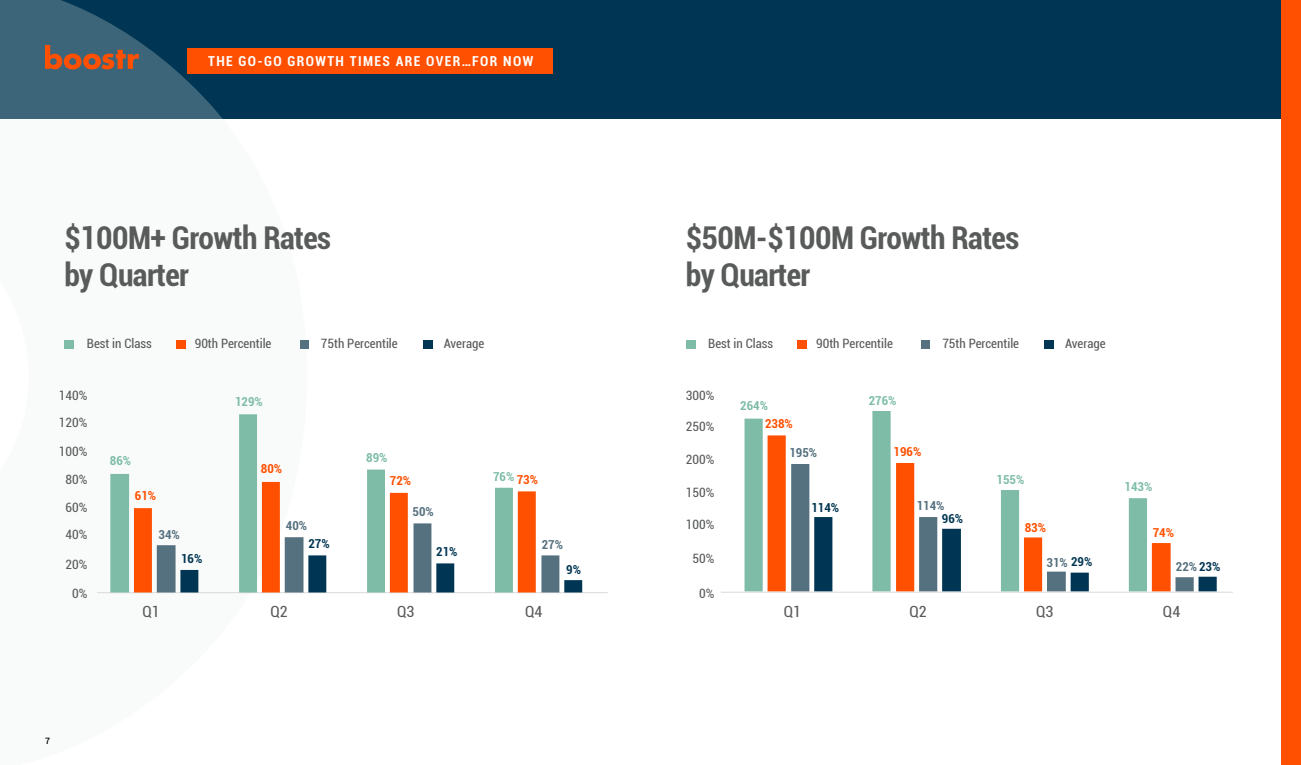
<style>
.page{position:relative;width:1301px;height:765px;background:#fff}
.page>*{position:absolute;margin:0;border:0;box-sizing:border-box;transform-origin:0 0}
.t1{font:700 condensed 31.38px/37.8px "Roboto";letter-spacing:-.02em;color:#595a5a}
.t2{font:condensed 15.38px "Roboto";color:#595a5a}
.t3{font:700 condensed 13.75px "Roboto";letter-spacing:.1em;color:#fff}
.t4{font:condensed 12.88px "Roboto";color:#595a5a}
.t5{font:700 condensed 12.38px "Roboto";color:#55707e}
.t6{font:700 condensed 12.38px "Roboto";color:#7ebca8}
.t7{font:700 condensed 12.38px "Roboto";color:#fe5000}
.t8{font:700 condensed 12.38px "Roboto";color:#003653}
.t9{font:500 8.75px "Roboto";color:#000}
.s1{color:#003653}
</style>
<div class="page">
<div style="left:0;top:0;width:1293px;height:118px;background:#003653"></div>
<div style="left:1281px;top:0;width:20px;height:765px;background:#fe5000"></div>
<svg style="left:0;top:0;width:307px;height:594px"></svg>
<svg style="left:45px;top:45px;width:94px;height:24px;background:#8f5b45"></svg>
<div style="left:187px;top:49px;width:365px;height:25px;background:#fe5000"></div>
<svg style="left:744px;top:411px;width:147px;height:181px"></svg>
<svg style="left:767px;top:435px;width:148px;height:157px"></svg>
<svg style="left:791px;top:464px;width:356px;height:128px"></svg>
<svg style="left:814px;top:517px;width:402px;height:75px"></svg>
<div style="left:686px;top:340px;width:9px;height:8px;background:#7ebca8"></div>
<div style="left:797px;top:340px;width:10px;height:8px;background:#fe5000"></div>
<div style="left:921px;top:340px;width:9px;height:8px;background:#55707e"></div>
<div style="left:1044px;top:340px;width:10px;height:8px;background:#003653"></div>
<hr style="left:721px;top:592px;width:512px;height:1px;background:#d8dad9">
<hr style="left:97px;top:592px;width:510px;height:1px;background:#d8dad9">
<div style="left:64px;top:340px;width:10px;height:8px;background:#7ebca8"></div>
<div style="left:176px;top:340px;width:10px;height:8px;background:#fe5000"></div>
<div style="left:300px;top:340px;width:9px;height:8px;background:#55707e"></div>
<div style="left:423px;top:340px;width:10px;height:8px;background:#003653"></div>
<svg style="left:110px;top:414px;width:275px;height:179px"></svg>
<svg style="left:134px;top:482px;width:402px;height:111px"></svg>
<svg style="left:157px;top:523px;width:425px;height:70px"></svg>
<p class="t3" style="left:208px;top:51px;width:326px">THE GO-GO GROWTH TIMES ARE OVER…FOR NOW</p>
<h1 class="t1" style="left:64px;top:217px;width:268px">$100M+ Growth Rates by Quarter</h1>
<p class="t4" style="left:87px;top:334px;width:66px">Best in Class</p>
<p class="t4" style="left:195px;top:334px;width:78px">90th Percentile</p>
<p class="t4" style="left:321px;top:334px;width:78px">75th Percentile</p>
<p class="t4" style="left:444px;top:334px;width:42px">Average</p>
<p class="t4" style="left:59px;top:387px;width:30px">140%</p>
<p class="t4" style="left:59px;top:414px;width:30px">120%</p>
<p class="t4" style="left:59px;top:442px;width:30px">100%</p>
<p class="t4" style="left:65px;top:470px;width:23px">80%</p>
<p class="t4" style="left:65px;top:499px;width:23px">60%</p>
<p class="t4" style="left:65px;top:525px;width:23px">40%</p>
<p class="t4" style="left:65px;top:555px;width:23px">20%</p>
<p class="t4" style="left:72px;top:584px;width:17px">0%</p>
<p class="t6" style="left:110px;top:452px;width:23px">86%</p>
<p class="t7" style="left:135px;top:487px;width:23px">61%</p>
<p class="t5" style="left:159px;top:526px;width:23px">34%</p>
<p class="t8" style="left:181px;top:550px;width:23px">16%</p>
<p class="t6" style="left:235px;top:393px;width:29px">129%</p>
<p class="t7" style="left:261px;top:460px;width:23px">80%</p>
<p class="t5" style="left:286px;top:517px;width:23px">40%</p>
<p class="t8" style="left:308px;top:535px;width:23px">27%</p>
<p class="t6" style="left:366px;top:449px;width:23px">89%</p>
<p class="t7" style="left:390px;top:472px;width:23px">72%</p>
<p class="t6" style="left:493px;top:468px;width:23px">76%</p>
<p class="t7" style="left:517px;top:471px;width:23px">73%</p>
<p class="t5" style="left:412px;top:503px;width:23px">50%</p>
<p class="t8" style="left:436px;top:543px;width:23px">21%</p>
<p class="t5" style="left:542px;top:536px;width:23px">27%</p>
<p class="t8" style="left:566px;top:561px;width:16px">9%</p>
<p class="t2" style="left:142px;top:601px;width:19px">Q1</p>
<p class="t2" style="left:270px;top:601px;width:19px">Q2</p>
<p class="t2" style="left:397px;top:601px;width:19px">Q3</p>
<p class="t2" style="left:525px;top:601px;width:19px">Q4</p>
<p class="t9" style="left:45px;top:734px;width:6px">7</p>
<h1 class="t1" style="left:686px;top:217px;width:335px">$50M-$100M Growth Rates by Quarter</h1>
<p class="t4" style="left:708px;top:334px;width:66px">Best in Class</p>
<p class="t4" style="left:816px;top:334px;width:78px">90th Percentile</p>
<p class="t4" style="left:942px;top:334px;width:78px">75th Percentile</p>
<p class="t4" style="left:1065px;top:334px;width:42px">Average</p>
<p class="t4" style="left:686px;top:386px;width:30px">300%</p>
<p class="t4" style="left:686px;top:417px;width:30px">250%</p>
<p class="t4" style="left:686px;top:450px;width:30px">200%</p>
<p class="t4" style="left:686px;top:484px;width:30px">150%</p>
<p class="t4" style="left:686px;top:515px;width:30px">100%</p>
<p class="t4" style="left:692px;top:549px;width:23px">50%</p>
<p class="t4" style="left:699px;top:584px;width:17px">0%</p>
<p class="t6" style="left:740px;top:397px;width:29px">264%</p>
<p class="t6" style="left:868px;top:392px;width:29px">276%</p>
<p class="t7" style="left:765px;top:415px;width:29px">238%</p>
<p class="t5" style="left:789px;top:444px;width:29px">195%</p>
<p class="t7" style="left:893px;top:443px;width:29px">196%</p>
<p class="t6" style="left:996px;top:471px;width:29px">155%</p>
<p class="t6" style="left:1124px;top:478px;width:29px">143%</p>
<p class="t8" style="left:811px;top:499px;width:29px">114%</p>
<p class="t5" style="left:916px;top:496px;width:29px">114%</p>
<p class="t8" style="left:942px;top:510px;width:23px">96%</p>
<p class="t7" style="left:1024px;top:519px;width:23px">83%</p>
<p class="t7" style="left:1152px;top:524px;width:23px">74%</p>
<p class="t5" style="left:1046px;top:553px;width:47px">31% <span class="s1">29%</span></p>
<p class="t5" style="left:1175px;top:558px;width:46px">22%<span class="s1">23%</span></p>
<p class="t2" style="left:784px;top:601px;width:19px">Q1</p>
<p class="t2" style="left:909px;top:601px;width:19px">Q2</p>
<p class="t2" style="left:1036px;top:601px;width:19px">Q3</p>
<p class="t2" style="left:1163px;top:601px;width:19px">Q4</p>
</div>
